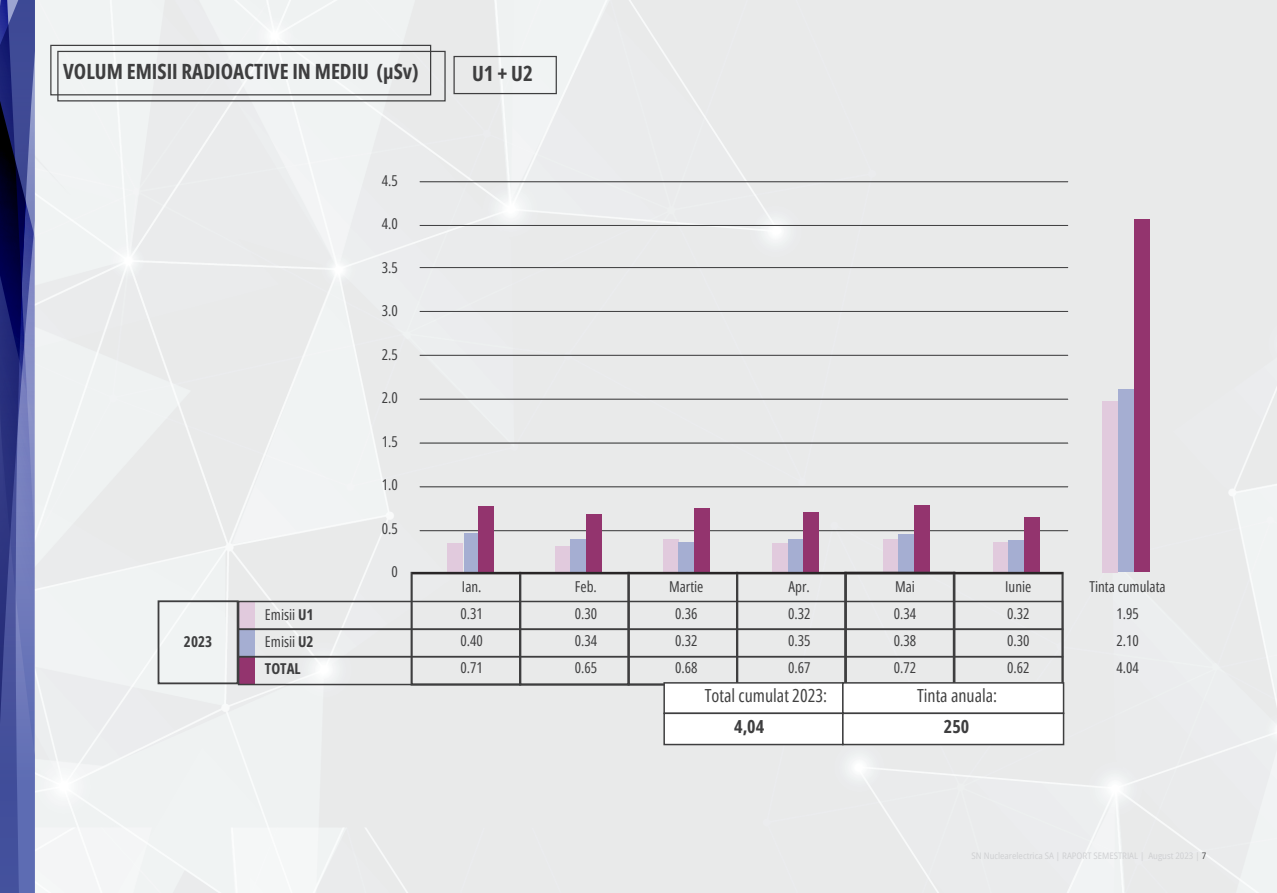
<style>
.page{position:relative;width:1277px;height:893px;background:#fff}
.page>*{position:absolute;margin:0;border:0;box-sizing:border-box;transform-origin:0 0}
.t1{font:700 21px "Open Sans Condensed";color:#3e3e3f}
.t2{font:18px "Open Sans Condensed";color:#404040}
.t3{font:700 18px "Open Sans Condensed";color:#3e3e3f}
.t4{font:15px/27px "Open Sans Condensed";color:#3e3e3f;text-align:justify}
.t5{font:700 15px "Open Sans Condensed";color:#3e3e3f}
.s1{font-weight:700}
</style>
<div class="page">
<img style="left:35px;top:0;width:1242px;height:893px">
<hr style="left:420px;top:530px;width:648px;height:1px;background:#3e3e3f">
<hr style="left:420px;top:487px;width:648px;height:1px;background:#3e3e3f">
<hr style="left:420px;top:443px;width:648px;height:1px;background:#3e3e3f">
<hr style="left:420px;top:399px;width:648px;height:1px;background:#3e3e3f">
<hr style="left:420px;top:355px;width:648px;height:1px;background:#3e3e3f">
<hr style="left:420px;top:311px;width:648px;height:1px;background:#3e3e3f">
<hr style="left:420px;top:267px;width:648px;height:1px;background:#3e3e3f">
<hr style="left:420px;top:225px;width:648px;height:1px;background:#3e3e3f">
<hr style="left:420px;top:182px;width:648px;height:1px;background:#3e3e3f">
<div style="left:448px;top:543px;width:15px;height:29px;background:#e1cadd"></div>
<div style="left:464px;top:534px;width:15px;height:38px;background:#a5aed2"></div>
<div style="left:478px;top:507px;width:15px;height:65px;background:#93346e"></div>
<div style="left:555px;top:546px;width:15px;height:26px;background:#e1cadd"></div>
<div style="left:570px;top:540px;width:16px;height:32px;background:#a5aed2"></div>
<div style="left:586px;top:514px;width:15px;height:58px;background:#93346e"></div>
<div style="left:663px;top:539px;width:15px;height:33px;background:#e1cadd"></div>
<div style="left:678px;top:542px;width:16px;height:30px;background:#a5aed2"></div>
<div style="left:694px;top:508px;width:15px;height:64px;background:#93346e"></div>
<div style="left:772px;top:544px;width:16px;height:28px;background:#e1cadd"></div>
<div style="left:788px;top:539px;width:15px;height:33px;background:#a5aed2"></div>
<div style="left:803px;top:512px;width:16px;height:60px;background:#93346e"></div>
<div style="left:883px;top:540px;width:15px;height:32px;background:#e1cadd"></div>
<div style="left:898px;top:534px;width:16px;height:38px;background:#a5aed2"></div>
<div style="left:914px;top:505px;width:16px;height:67px;background:#93346e"></div>
<div style="left:993px;top:542px;width:16px;height:30px;background:#e1cadd"></div>
<div style="left:1008px;top:540px;width:16px;height:32px;background:#a5aed2"></div>
<div style="left:1024px;top:517px;width:16px;height:55px;background:#93346e"></div>
<div style="left:1102px;top:401px;width:16px;height:171px;background:#e1cadd"></div>
<div style="left:1118px;top:390px;width:15px;height:182px;background:#a5aed2"></div>
<div style="left:1134px;top:220px;width:16px;height:352px;background:#93346e"></div>
<div style="left:239px;top:629px;width:15px;height:28px;background:#a5aed2"></div>
<div style="left:239px;top:657px;width:15px;height:28px;background:#93346e"></div>
<div style="left:239px;top:601px;width:16px;height:28px;background:#e1cadd"></div>
<div style="left:238px;top:601px;width:825px;height:29px;border:2px solid #3e3e3f"></div>
<div style="left:238px;top:656px;width:825px;height:29px;border:2px solid #3e3e3f"></div>
<div style="left:238px;top:628px;width:825px;height:29px;border:2px solid #3e3e3f"></div>
<div style="left:411px;top:572px;width:110px;height:114px;border:2px solid #3e3e3f"></div>
<div style="left:519px;top:572px;width:111px;height:114px;border:2px solid #3e3e3f"></div>
<div style="left:627px;top:572px;width:111px;height:114px;border:2px solid #3e3e3f"></div>
<div style="left:736px;top:572px;width:111px;height:114px;border:2px solid #3e3e3f"></div>
<div style="left:844px;top:572px;width:111px;height:114px;border:3px solid #3e3e3f"></div>
<div style="left:953px;top:572px;width:110px;height:114px;border:2px solid #3e3e3f"></div>
<hr style="left:412px;top:573px;width:650px;height:1px;background:#231f20">
<div style="left:158px;top:600px;width:80px;height:84px;border:2px solid #3e3e3f"></div>
<svg style="left:0;top:0;width:35px;height:893px;background:#3d458c"></svg>
<div style="left:50px;top:45px;width:381px;height:50px;border:1px solid #3e3e3f"></div>
<div style="left:57px;top:51px;width:389px;height:50px;border:1px solid #3e3e3f"></div>
<div style="left:663px;top:682px;width:180px;height:32px;background:#fff;border:2px solid #3e3e3f"></div>
<div style="left:842px;top:682px;width:222px;height:32px;background:#fff;border:2px solid #3e3e3f"></div>
<div style="left:663px;top:713px;width:180px;height:32px;background:#fff;border:2px solid #3e3e3f"></div>
<div style="left:842px;top:713px;width:222px;height:32px;background:#fff;border:2px solid #3e3e3f"></div>
<div style="left:453px;top:56px;width:104px;height:38px;border:1px solid #3e3e3f"></div>
<h1 class="t1" style="left:63px;top:57px;width:357px">VOLUM EMISII RADIOACTIVE IN MEDIU (μSv)</h1>
<p class="t5" style="left:184px;top:631px;width:30px">2023</p>
<p class="t4" style="left:265px;top:600px;width:50px">Emisii <span class="s1">U1<br></span>Emisii <span class="s1">U2<br>TOTAL</span></p>
<p class="t4" style="left:382px;top:166px;width:18px">4.5</p>
<p class="t4" style="left:382px;top:210px;width:18px">4.0</p>
<p class="t4" style="left:382px;top:253px;width:18px">3.5</p>
<p class="t4" style="left:382px;top:297px;width:18px">3.0</p>
<p class="t4" style="left:382px;top:340px;width:18px">2.5</p>
<p class="t4" style="left:382px;top:384px;width:18px">2.0</p>
<p class="t4" style="left:382px;top:427px;width:18px">1.5</p>
<p class="t4" style="left:382px;top:471px;width:18px">1.0</p>
<p class="t4" style="left:382px;top:514px;width:18px">0.5</p>
<p class="t4" style="left:391px;top:558px;width:8px">0</p>
<h1 class="t1" style="left:472px;top:59px;width:62px">U1 + U2</h1>
<p class="t4" style="left:460px;top:573px;width:24px">Ian.<br>0.31<br>0.40<br>0.71</p>
<p class="t4" style="left:575px;top:573px;width:24px">Feb.<br>0.30<br>0.34<br>0.65</p>
<p class="t4" style="left:669px;top:573px;width:36px;text-align:center">Martie<br>0.36<br>0.32<br>0.68</p>
<p class="t4" style="left:788px;top:573px;width:24px">Apr.<br>0.32<br>0.35<br>0.67</p>
<p class="t4" style="left:894px;top:573px;width:24px">Mai 0.34<br>0.38<br>0.72</p>
<p class="t4" style="left:1005px;top:573px;width:28px;text-align:left">Iunie<br>0.32<br>0.30<br>0.62</p>
<p class="t4" style="left:1089px;top:573px;width:78px;text-align:center">Tinta cumulata<br>1.95<br>2.10<br>4.04</p>
<p class="t2" style="left:705px;top:683px;width:124px">Total cumulat 2023:</p>
<p class="t2" style="left:917px;top:683px;width:82px">Tinta anuala:</p>
<p class="t3" style="left:734px;top:714px;width:31px">4,04</p>
<p class="t3" style="left:944px;top:714px;width:27px">250</p>
</div>
